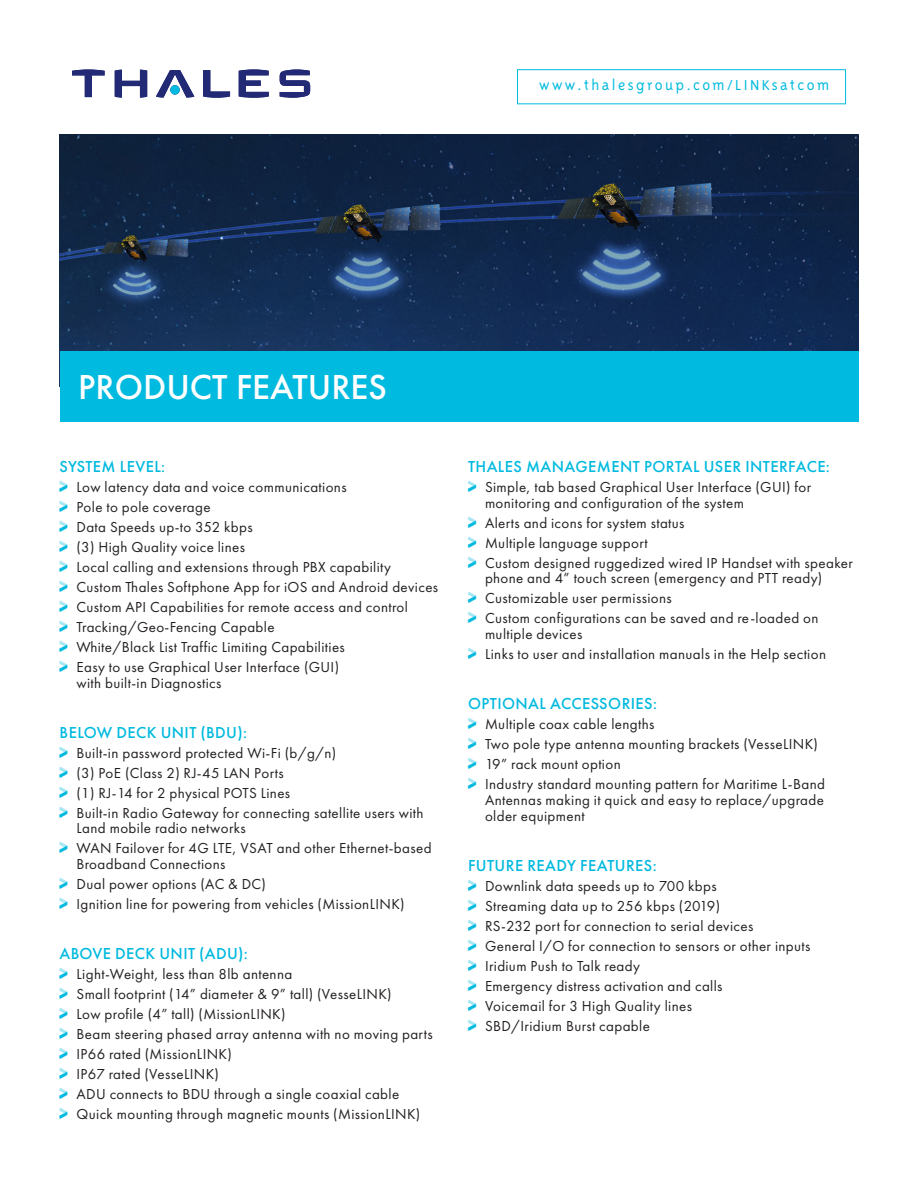
<style>
.page{position:relative;width:918px;height:1188px;background:#fff}
.page>*{position:absolute;margin:0;border:0;box-sizing:border-box;transform-origin:0 0}
.t1{font:500 36px "Futura PT";color:#fff}
.HEADING_2{font:500 16.5px "Futura PT";letter-spacing:.025em;color:#00badf}
.THALES_URL{font:300 16.5px "Triplex Sans OT";letter-spacing:.145em;color:#00badf}
.t2{font:15px/15.8px "Futura PT";letter-spacing:.025em;color:#231f20}
.s1{font-family:"Thales 2014 Arrow";color:#00badf}
</style>
<div class="page">
<img style="left:60px;top:135px;width:798px;height:216px">
<svg style="left:280px;top:69px;width:30px;height:29px"></svg>
<svg style="left:239px;top:69px;width:30px;height:29px"></svg>
<svg style="left:203px;top:70px;width:27px;height:28px"></svg>
<svg style="left:156px;top:70px;width:38px;height:28px"></svg>
<div style="left:170px;top:85px;width:10px;height:10px;background:#00badf;border-radius:50%"></div>
<svg style="left:115px;top:70px;width:32px;height:28px"></svg>
<svg style="left:72px;top:70px;width:33px;height:27px"></svg>
<div style="left:517px;top:69px;width:329px;height:35px;border:1px solid #00badf"></div>
<div style="left:60px;top:351px;width:798px;height:71px;background:#00badf"></div>
<p class="THALES_URL" style="left:539px;top:76px;width:291px">www.thalesgroup.com/LINKsatcom</p>
<p class="t1" style="left:78px;top:365px;width:310px">PRODUCT FEATURES</p>
<p class="HEADING_2" style="left:60px;top:456px;width:107px">SYSTEM LEVEL:</p>
<p class="t2" style="left:60px;top:479px;width:289px"><span class="s1">•</span> Low latency data and voice communications</p>
<p class="t2" style="left:60px;top:499px;width:153px"><span class="s1">•</span> Pole to pole coverage</p>
<p class="t2" style="left:60px;top:519px;width:195px"><span class="s1">•</span> Data Speeds up-to 352 kbps</p>
<p class="t2" style="left:60px;top:539px;width:187px"><span class="s1">•</span> (3) High Quality voice lines</p>
<p class="t2" style="left:60px;top:559px;width:333px"><span class="s1">•</span> Local calling and extensions through PBX capability</p>
<p class="t2" style="left:60px;top:579px;width:380px"><span class="s1">•</span> Custom Thales Softphone App for iOS and Android devices</p>
<p class="t2" style="left:60px;top:599px;width:350px"><span class="s1">•</span> Custom API Capabilities for remote access and control</p>
<p class="t2" style="left:60px;top:619px;width:217px"><span class="s1">•</span> Tracking/Geo-Fencing Capable</p>
<p class="t2" style="left:60px;top:639px;width:287px"><span class="s1">•</span> White/Black List Traffic Limiting Capabilities</p>
<p class="t2" style="left:77px;top:659px;width:264px;text-indent:-17px"><span class="s1">•</span> Easy to use Graphical User Interface (GUI) with built-in Diagnostics</p>
<p class="HEADING_2" style="left:60px;top:722px;width:189px">BELOW DECK UNIT (BDU):</p>
<p class="t2" style="left:60px;top:745px;width:278px"><span class="s1">•</span> Built-in password protected Wi-Fi (b/g/n)</p>
<p class="t2" style="left:60px;top:765px;width:226px"><span class="s1">•</span> (3) PoE (Class 2) RJ-45 LAN Ports</p>
<p class="t2" style="left:60px;top:785px;width:232px"><span class="s1">•</span> (1) RJ-14 for 2 physical POTS Lines</p>
<p class="t2" style="left:77px;top:805px;width:349px;text-indent:-17px"><span class="s1">•</span> Built-in Radio Gateway for connecting satellite users with<br>Land mobile radio networks</p>
<p class="t2" style="left:77px;top:840px;width:357px;text-indent:-17px"><span class="s1">•</span> WAN Failover for 4G LTE, VSAT and other Ethernet-based<br>Broadband Connections</p>
<p class="t2" style="left:60px;top:876px;width:208px"><span class="s1">•</span> Dual power options (AC &amp; DC)</p>
<p class="t2" style="left:60px;top:896px;width:347px"><span class="s1">•</span> Ignition line for powering from vehicles (MissionLINK)</p>
<p class="HEADING_2" style="left:60px;top:944px;width:190px">ABOVE DECK UNIT (ADU):</p>
<p class="t2" style="left:60px;top:966px;width:234px"><span class="s1">•</span> Light-Weight, less than 8lb antenna</p>
<p class="t2" style="left:60px;top:986px;width:334px"><span class="s1">•</span> Small footprint (14” diameter &amp; 9” tall) (VesseLINK)</p>
<p class="t2" style="left:60px;top:1006px;width:228px"><span class="s1">•</span> Low profile (4” tall) (MissionLINK)</p>
<p class="t2" style="left:60px;top:1026px;width:375px"><span class="s1">•</span> Beam steering phased array antenna with no moving parts</p>
<p class="t2" style="left:60px;top:1046px;width:174px"><span class="s1">•</span> IP66 rated (MissionLINK)</p>
<p class="t2" style="left:60px;top:1066px;width:161px"><span class="s1">•</span> IP67 rated (VesseLINK)</p>
<p class="t2" style="left:60px;top:1086px;width:341px"><span class="s1">•</span> ADU connects to BDU through a single coaxial cable</p>
<p class="t2" style="left:60px;top:1106px;width:362px"><span class="s1">•</span> Quick mounting through magnetic mounts (MissionLINK)</p>
<p class="HEADING_2" style="left:468px;top:456px;width:363px">THALES MANAGEMENT PORTAL USER INTERFACE:</p>
<p class="t2" style="left:485px;top:479px;width:328px;text-indent:-17px"><span class="s1">•</span> Simple, tab based Graphical User Interface (GUI) for monitoring and configuration of the system</p>
<p class="t2" style="left:468px;top:515px;width:218px"><span class="s1">•</span> Alerts and icons for system status</p>
<p class="t2" style="left:468px;top:535px;width:181px"><span class="s1">•</span> Multiple language support</p>
<p class="t2" style="left:485px;top:555px;width:369px;text-indent:-17px"><span class="s1">•</span> Custom designed ruggedized wired IP Handset with speaker phone and 4” touch screen (emergency and PTT ready)</p>
<p class="t2" style="left:468px;top:590px;width:205px"><span class="s1">•</span> Customizable user permissions</p>
<p class="t2" style="left:485px;top:610px;width:335px;text-indent:-17px"><span class="s1">•</span> Custom configurations can be saved and re-loaded on multiple devices</p>
<p class="t2" style="left:468px;top:646px;width:360px"><span class="s1">•</span> Links to user and installation manuals in the Help section</p>
<p class="HEADING_2" style="left:468px;top:694px;width:191px">OPTIONAL ACCESSORIES:</p>
<p class="t2" style="left:468px;top:716px;width:188px"><span class="s1">•</span> Multiple coax cable lengths</p>
<p class="t2" style="left:468px;top:736px;width:351px"><span class="s1">•</span> Two pole type antenna mounting brackets (VesseLINK)</p>
<p class="t2" style="left:468px;top:756px;width:154px"><span class="s1">•</span> 19” rack mount option</p>
<p class="t2" style="left:485px;top:776px;width:342px;text-align:justify;text-indent:-17px"><span class="s1">•</span> Industry standard mounting pattern for Maritime L-Band Antennas making it quick and easy to replace/upgrade older equipment</p>
<p class="HEADING_2" style="left:468px;top:855px;width:190px">FUTURE READY FEATURES:</p>
<p class="t2" style="left:468px;top:878px;width:250px"><span class="s1">•</span> Downlink data speeds up to 700 kbps</p>
<p class="t2" style="left:468px;top:898px;width:254px"><span class="s1">•</span> Streaming data up to 256 kbps (2019)</p>
<p class="t2" style="left:468px;top:918px;width:287px"><span class="s1">•</span> RS-232 port for connection to serial devices</p>
<p class="t2" style="left:468px;top:938px;width:344px"><span class="s1">•</span> General I/O for connection to sensors or other inputs</p>
<p class="t2" style="left:468px;top:958px;width:174px"><span class="s1">•</span> Iridium Push to Talk ready</p>
<p class="t2" style="left:468px;top:978px;width:256px"><span class="s1">•</span> Emergency distress activation and calls</p>
<p class="t2" style="left:468px;top:998px;width:225px"><span class="s1">•</span> Voicemail for 3 High Quality lines</p>
<p class="t2" style="left:468px;top:1018px;width:183px"><span class="s1">•</span> SBD/Iridium Burst capable</p>
</div>
